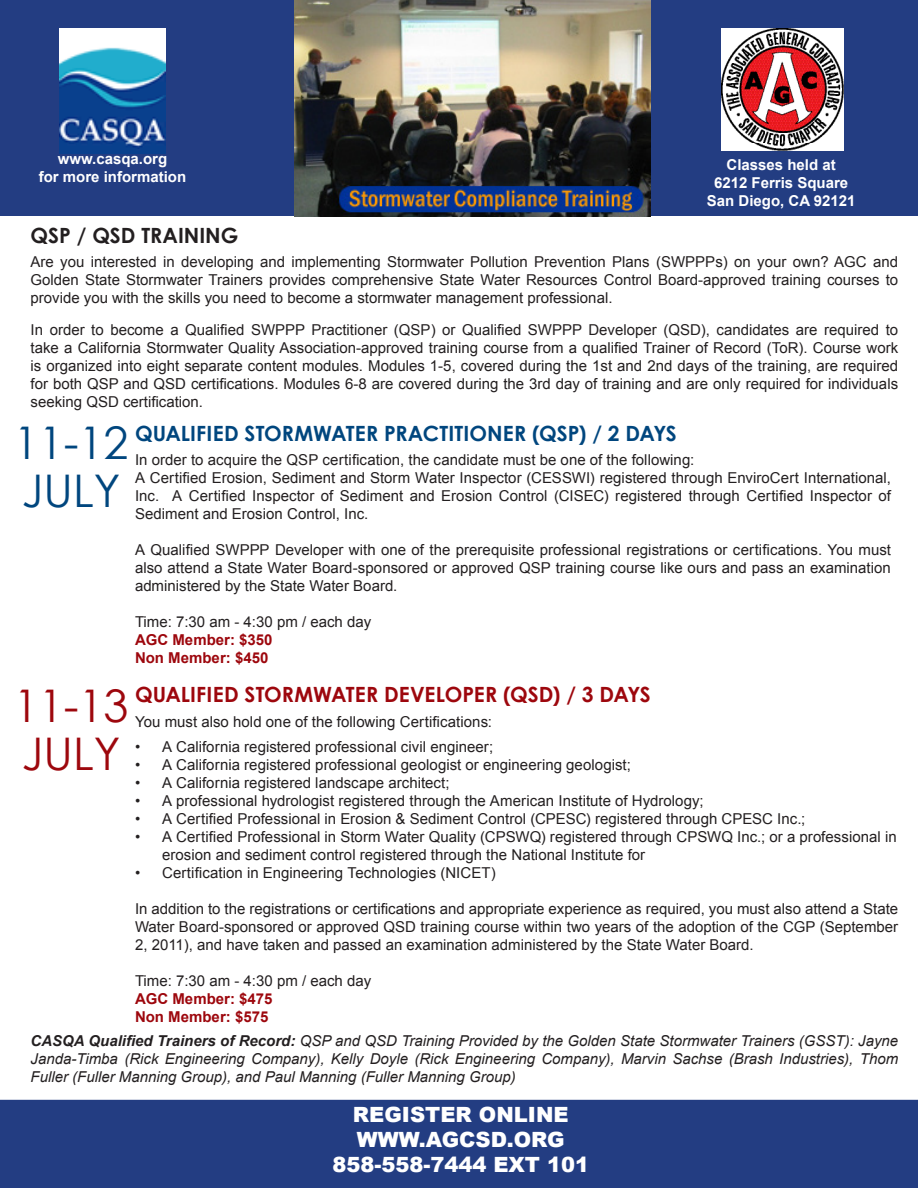
<style>
.page{position:relative;width:918px;height:1188px;background:#fff}
.page>*{position:absolute;margin:0;border:0;box-sizing:border-box;transform-origin:0 0}
.t1{font:45px/48px "Century Gothic";color:#00467e}
.t2{font:45px/48px "Century Gothic";color:#9d070d}
.t3{font:900 21px/25.2px "Arial";color:#fff;text-align:center}
.t4{font:700 21px "Century Gothic";color:#00467e}
.t5{font:700 21px "Century Gothic";color:#9d070d}
.t6{font:700 21px "Century Gothic";color:#231f20}
.t7{font:15px/18px "Arial";color:#231f20;text-align:justify}
.t8{font:italic 15px/18px "Arial";color:#231f20;text-align:justify}
.t9{font:700 15px/18px "Arial";color:#fff;text-align:center}
.t10{font:700 15px/18px "Arial";color:#9d070d}
.s1{font-weight:700}
</style>
<div class="page">
<div style="left:0;top:0;width:918px;height:216px;background:#233d82"></div>
<img style="left:295px;top:0;width:355px;height:216px">
<img style="left:59px;top:29px;width:107px;height:124px">
<img style="left:722px;top:29px;width:121px;height:121px">
<div style="left:0;top:1100px;width:918px;height:88px;background:#233d82"></div>
<p class="t9" style="left:39px;top:150px;width:149px">www.casqa.org<br>for more information</p>
<p class="t9" style="left:707px;top:156px;width:150px">Classes held at<br>6212 Ferris Square<br>San Diego, CA 92121</p>
<h2 class="t6" style="left:31px;top:219px;width:209px">QSP / QSD TRAINING</h2>
<p class="t7" style="left:31px;top:253px;width:869px">Are you interested in developing and implementing Stormwater Pollution Prevention Plans (SWPPPs) on your own? AGC and Golden State Stormwater Trainers provides comprehensive State Water Resources Control Board-approved training courses to provide you with the skills you need to become a stormwater management professional.</p>
<p class="t7" style="left:31px;top:321px;width:869px">In order to become a Qualified SWPPP Practitioner (QSP) or Qualified SWPPP Developer (QSD), candidates are required to take a California Stormwater Quality Association-approved training course from a qualified Trainer of Record (ToR). Course work is organized into eight separate content modules. Modules 1-5, covered during the 1st and 2nd days of the training, are required for both QSP and QSD certifications. Modules 6-8 are covered during the 3rd day of training and are only required for individuals seeking QSD certification.</p>
<h1 class="t1" style="left:14px;top:418px;width:116px">11-12<br>JULY</h1>
<h2 class="t4" style="left:135px;top:417px;width:543px">QUALIFIED STORMWATER PRACTITIONER (QSP) / 2 DAYS</h2>
<p class="t7" style="left:135px;top:451px;width:758px;text-align:left">In order to acquire the QSP certification, the candidate must be one of the following:<br>A Certified Erosion, Sediment and Storm Water Inspector (CESSWI) registered through EnviroCert International, Inc. A Certified Inspector of Sediment and Erosion Control (CISEC) registered through Certified Inspector of Sediment and Erosion Control, Inc.</p>
<p class="t7" style="left:135px;top:541px;width:758px">A Qualified SWPPP Developer with one of the prerequisite professional registrations or certifications. You must also attend a State Water Board-sponsored or approved QSP training course like ours and pass an examination administered by the State Water Board.</p>
<p class="t7" style="left:135px;top:613px;width:238px">Time: 7:30 am - 4:30 pm / each day</p>
<p class="t10" style="left:135px;top:631px;width:139px">AGC Member: $350<br>Non Member: $450</p>
<h1 class="t2" style="left:14px;top:681px;width:116px">11-13<br>JULY</h1>
<h2 class="t5" style="left:135px;top:679px;width:517px">QUALIFIED STORMWATER DEVELOPER (QSD) / 3 DAYS</h2>
<p class="t7" style="left:135px;top:713px;width:359px">You must also hold one of the following Certifications:</p>
<p class="t7" style="left:135px;top:738px;width:360px">• A California registered professional civil engineer;</p>
<p class="t7" style="left:135px;top:756px;width:497px">• A California registered professional geologist or engineering geologist;</p>
<p class="t7" style="left:135px;top:774px;width:316px">• A California registered landscape architect;</p>
<p class="t7" style="left:135px;top:792px;width:570px">• A professional hydrologist registered through the American Institute of Hydrology;</p>
<p class="t7" style="left:135px;top:810px;width:672px">• A Certified Professional in Erosion &amp; Sediment Control (CPESC) registered through CPESC Inc.;</p>
<p class="t7" style="left:162px;top:828px;width:736px;text-indent:-27px">• A Certified Professional in Storm Water Quality (CPSWQ) registered through CPSWQ Inc.; or a professional in erosion and sediment control registered through the National Institute for</p>
<p class="t7" style="left:135px;top:864px;width:362px">• Certification in Engineering Technologies (NICET)</p>
<p class="t7" style="left:135px;top:900px;width:765px">In addition to the registrations or certifications and appropriate experience as required, you must also attend a State Water Board-sponsored or approved QSD training course within two years of the adoption of the CGP (September 2, 2011), and have taken and passed an examination administered by the State Water Board.</p>
<p class="t7" style="left:135px;top:972px;width:238px">Time: 7:30 am - 4:30 pm / each day</p>
<p class="t10" style="left:135px;top:990px;width:139px">AGC Member: $475<br>Non Member: $575</p>
<p class="t8" style="left:31px;top:1032px;width:869px"><span class="s1">CASQA Qualified Trainers of Record:</span> QSP and QSD Training Provided by the Golden State Stormwater Trainers (GSST): Jayne Janda-Timba (Rick Engineering Company), Kelly Doyle (Rick Engineering Company), Marvin Sachse (Brash Industries), Thom Fuller (Fuller Manning Group), and Paul Manning (Fuller Manning Group)</p>
<h2 class="t3" style="left:332px;top:1101px;width:258px">REGISTER ONLINE<br>WWW.AGCSD.ORG<br>858-558-7444 EXT 101</h2>
</div>
